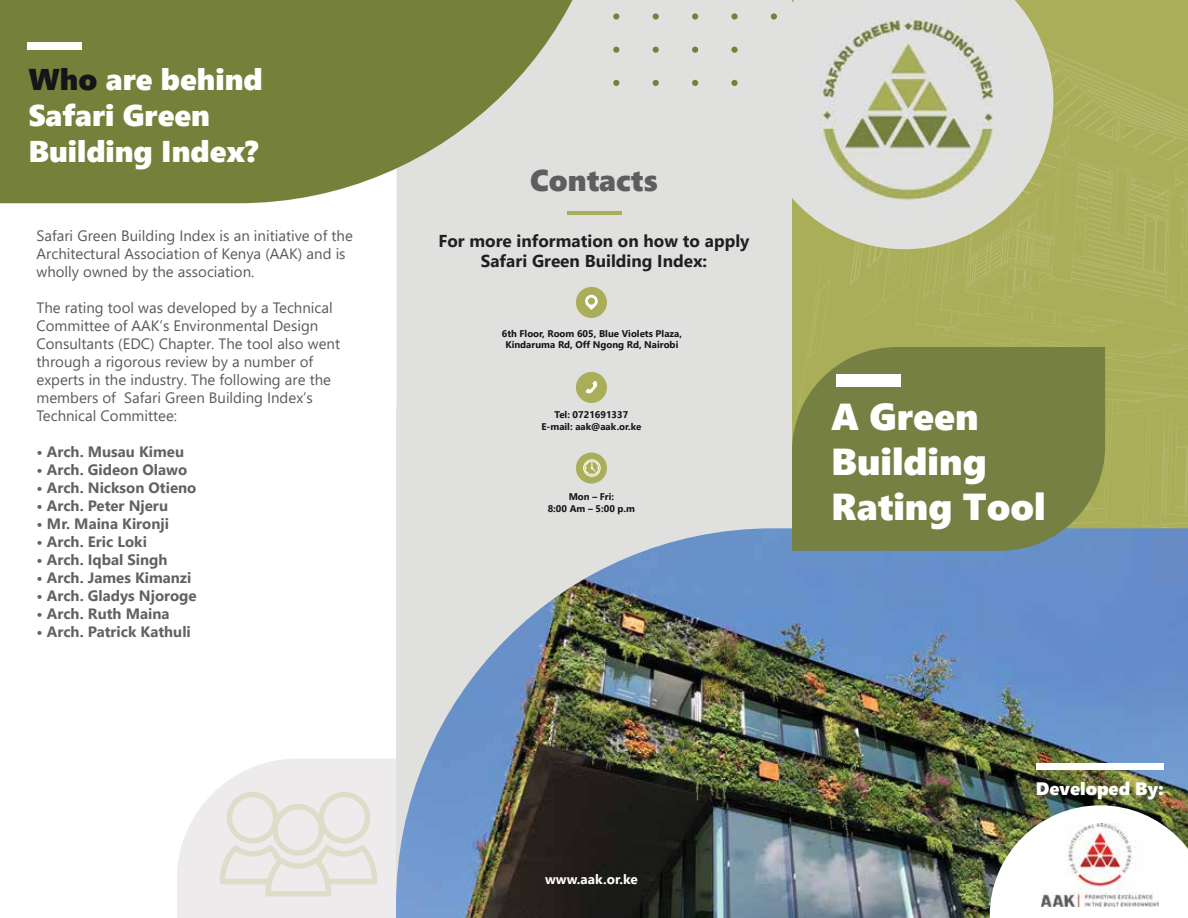
<style>
.page{position:relative;width:1188px;height:918px;background:#fff}
.page>*{position:absolute;margin:0;border:0;box-sizing:border-box;transform-origin:0 0}
.t1{font:37.5px/45px "Segoe UI Black";color:#fff}
.t2{font:30px/36px "Segoe UI Black";color:#fff}
.t3{font:30px "Segoe UI Black";color:#5e5e5f}
.t4{font:18px "Segoe UI Black";color:#fff}
.t5{font:700 17.25px/20.7px "Segoe UI";color:#231f20;text-align:center}
.t6{font:15px/18px "Segoe UI";color:#151517}
.t7{font:700 15px "Segoe UI";color:#231f20}
.t8{font:700 13.5px "Segoe UI";color:#fff}
.t9{font:700 9.75px/11.6px "Segoe UI";color:#151517;text-align:center}
.s1{color:#151517}
</style>
<div class="page">
<div style="left:396px;top:0;width:396px;height:918px;background:#e0e0df"></div>
<div style="left:792px;top:0;width:396px;height:918px;background:#aaae59"></div>
<svg style="left:0;top:0;width:614px;height:203px;fill:#75803b"></svg>
<svg style="left:808px;top:249px;width:26px;height:98px"></svg>
<svg style="left:832px;top:343px;width:356px;height:185px"></svg>
<svg style="left:862px;top:249px;width:326px;height:109px"></svg>
<svg style="left:924px;top:249px;width:16px;height:47px"></svg>
<svg style="left:850px;top:249px;width:62px;height:41px"></svg>
<svg style="left:1039px;top:52px;width:149px;height:222px"></svg>
<img style="left:420px;top:528px;width:768px;height:390px">
<div style="left:576px;top:372px;width:31px;height:31px;background:#aaae59;border-radius:50%"></div>
<svg style="left:586px;top:381px;width:12px;height:13px"></svg>
<div style="left:576px;top:287px;width:31px;height:31px;background:#aaae59;border-radius:50%"></div>
<div style="left:576px;top:453px;width:31px;height:31px;background:#aaae59;border-radius:50%"></div>
<svg style="left:613px;top:80px;width:6px;height:6px"></svg>
<svg style="left:653px;top:80px;width:6px;height:6px"></svg>
<svg style="left:692px;top:80px;width:6px;height:6px"></svg>
<div style="left:731px;top:80px;width:7px;height:6px;background:#75803c;border-radius:50%"></div>
<svg style="left:613px;top:47px;width:6px;height:6px"></svg>
<svg style="left:653px;top:47px;width:6px;height:6px"></svg>
<svg style="left:692px;top:47px;width:6px;height:6px"></svg>
<div style="left:731px;top:47px;width:7px;height:6px;background:#75803c;border-radius:50%"></div>
<div style="left:613px;top:13px;width:6px;height:7px;background:#75803c;border-radius:50%"></div>
<div style="left:653px;top:13px;width:6px;height:7px;background:#75803c;border-radius:50%"></div>
<div style="left:692px;top:13px;width:6px;height:7px;background:#75803c;border-radius:50%"></div>
<svg style="left:731px;top:13px;width:7px;height:7px"></svg>
<svg style="left:770px;top:0;width:283px;height:249px;fill:#e0e0df"></svg>
<img style="left:805px;top:3px;width:210px;height:210px;border-radius:105px">
<div style="left:1036px;top:763px;width:128px;height:7px;background:#fff"></div>
<img style="left:990px;top:805px;width:198px;height:113px">
<img style="left:1041px;top:823px;width:118px;height:84px">
<div style="left:27px;top:43px;width:55px;height:7px;background:#fff"></div>
<hr style="left:567px;top:211px;width:54px;height:3px;background:#aaae59">
<svg style="left:792px;top:347px;width:313px;height:204px;fill:#768043"></svg>
<div style="left:836px;top:374px;width:65px;height:13px;background:#fff"></div>
<svg style="left:585px;top:295px;width:13px;height:15px"></svg>
<div style="left:583px;top:459px;width:18px;height:18px;border:1px solid #fff;border-radius:50%"></div>
<svg style="left:585px;top:461px;width:14px;height:14px"></svg>
<svg style="left:177px;top:759px;width:243px;height:159px"></svg>
<h2 class="t2" style="left:28px;top:59px;width:236px"><span class="s1">Who</span> are behind<br>Safari Green<br>Building Index?</h2>
<p class="t6" style="left:37px;top:226px;width:318px">Safari Green Building Index is an initiative of the<br>Architectural Association of Kenya (AAK) and is wholly owned by the association.</p>
<p class="t6" style="left:37px;top:298px;width:305px">The rating tool was developed by a Technical Committee of AAK’s Environmental Design Consultants (EDC) Chapter. The tool also went through a rigorous review by a number of experts in the industry. The following are the members of Safari Green Building Index’s Technical Committee:</p>
<p class="t7" style="left:37px;top:438px;width:149px">• Arch. Musau Kimeu</p>
<p class="t7" style="left:37px;top:456px;width:152px">• Arch. Gideon Olawo</p>
<p class="t7" style="left:37px;top:474px;width:161px">• Arch. Nickson Otieno</p>
<p class="t7" style="left:37px;top:492px;width:133px">• Arch. Peter Njeru</p>
<p class="t7" style="left:37px;top:510px;width:134px">• Mr. Maina Kironji</p>
<p class="t7" style="left:37px;top:528px;width:112px">• Arch. Eric Loki</p>
<p class="t7" style="left:37px;top:546px;width:133px">• Arch. Iqbal Singh</p>
<p class="t7" style="left:37px;top:564px;width:156px">• Arch. James Kimanzi</p>
<p class="t7" style="left:37px;top:582px;width:162px">• Arch. Gladys Njoroge</p>
<p class="t7" style="left:37px;top:600px;width:135px">• Arch. Ruth Maina</p>
<p class="t7" style="left:37px;top:618px;width:156px">• Arch. Patrick Kathuli</p>
<h2 class="t3" style="left:530px;top:158px;width:129px">Contacts</h2>
<p class="t5" style="left:438px;top:229px;width:313px">For more information on how to apply<br>Safari Green Building Index:</p>
<p class="t9" style="left:502px;top:327px;width:182px">6th Floor, Room 605, Blue Violets Plaza,<br>Kindaruma Rd, Off Ngong Rd, Nairobi</p>
<p class="t9" style="left:541px;top:408px;width:102px">Tel: 0721691337<br>E-mail: aak@aak.or.ke</p>
<p class="t9" style="left:548px;top:490px;width:89px">Mon – Fri:<br>8:00 Am – 5:00 p.m</p>
<h1 class="t1" style="left:831px;top:392px;width:216px">A Green<br>Building<br>Rating Tool</h1>
<p class="t8" style="left:545px;top:867px;width:94px">www.aak.or.ke</p>
<p class="t4" style="left:1036px;top:776px;width:130px">Developed By:</p>
</div>
